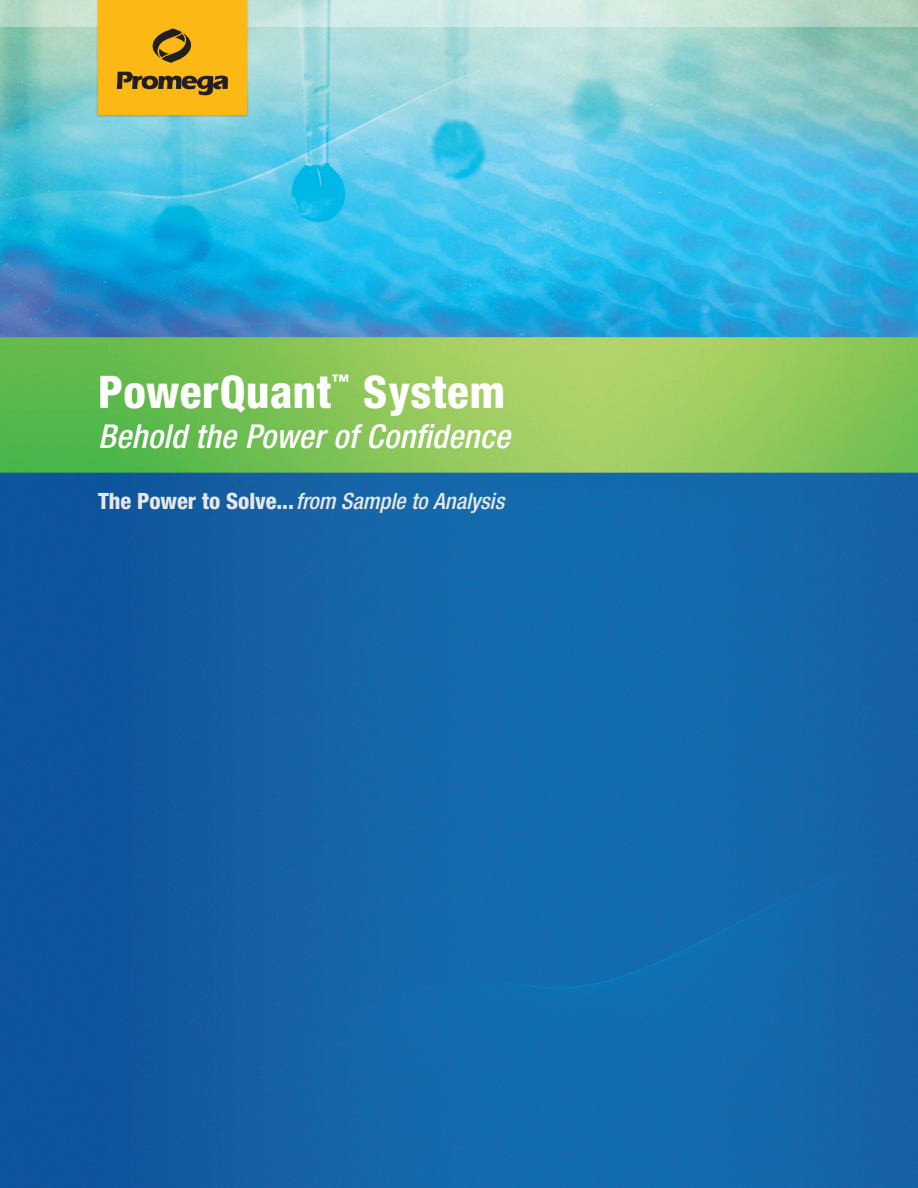
<style>
.page{position:relative;width:918px;height:1188px;background:#fff}
.page>*{position:absolute;margin:0;border:0;box-sizing:border-box;transform-origin:0 0}
.t1{font:800 condensed 45px "Helvetica Neue";letter-spacing:.015em;color:#fff}
.t2{font:italic 500 condensed 33px "Helvetica Neue";letter-spacing:.005em;color:#fff}
.t3{font:italic 500 condensed 22.5px "Helvetica Neue";color:#e6e7e9}
.t4{font:800 condensed 17.55px "Helvetica Neue";color:#fff}
.s1{font-weight:800;font-style:normal}
</style>
<div class="page">
<img style="left:0;top:27px;width:918px;height:1161px">
<img style="left:0;top:0;width:918px;height:27px">
<img style="left:96px;top:0;width:153px;height:119px">
<div style="left:98px;top:0;width:149px;height:114px;background:#fcb814"></div>
<svg style="left:152px;top:28px;width:40px;height:35px"></svg>
<svg style="left:117px;top:72px;width:111px;height:23px"></svg>
<h1 class="t1" style="left:98px;top:364px;width:235px">PowerQuant</h1>
<p class="t4" style="left:332px;top:370px;width:19px">™</p>
<h1 class="t1" style="left:363px;top:364px;width:144px">System</h1>
<h2 class="t2" style="left:98px;top:416px;width:413px">Behold the Power of Confidence</h2>
<p class="t3" style="left:98px;top:488px;width:408px"><span class="s1">The Power to Solve...</span>from Sample to Analysis</p>
</div>
